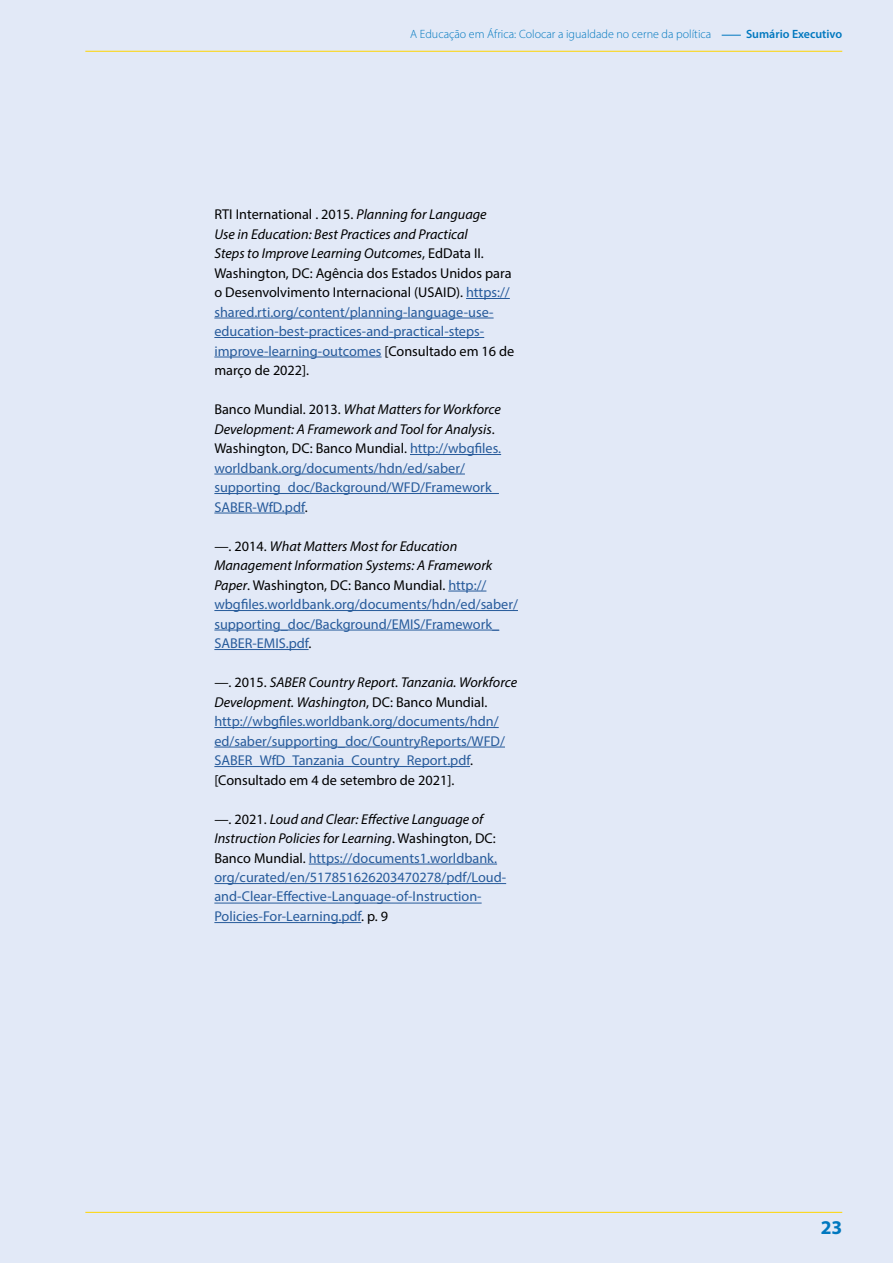
<style>
.page{position:relative;width:893px;height:1263px;background:#e2e9f7}
.page>*{position:absolute;margin:0;border:0;box-sizing:border-box;transform-origin:0 0}
.t1{font:700 19.5px "Myriad Pro";color:#0078bf}
.t2{font:14.25px/19.5px "Myriad Pro";color:#275b9b}
.t3{font:14.25px/19.5px "Myriad Pro";color:#000}
.t4{font:300 12px "Myriad Pro";color:#0078bf}
.t5{font:600 12px "Myriad Pro";color:#0078bf}
.s1{font-style:italic}
.s2{color:#275b9b}
.s3{color:#000}
.s4{font-style:italic;color:#000}
</style>
<div class="page">
<hr style="left:466px;top:298px;width:44px;height:1px;background:#275b9b">
<hr style="left:214px;top:318px;width:280px;height:1px;background:#275b9b">
<hr style="left:214px;top:337px;width:270px;height:1px;background:#275b9b">
<hr style="left:214px;top:357px;width:167px;height:1px;background:#275b9b">
<hr style="left:410px;top:454px;width:91px;height:1px;background:#275b9b">
<hr style="left:214px;top:474px;width:251px;height:1px;background:#275b9b">
<hr style="left:214px;top:493px;width:285px;height:1px;background:#275b9b">
<hr style="left:214px;top:513px;width:91px;height:1px;background:#275b9b">
<hr style="left:448px;top:591px;width:38px;height:1px;background:#275b9b">
<hr style="left:214px;top:610px;width:304px;height:1px;background:#275b9b">
<hr style="left:214px;top:630px;width:285px;height:1px;background:#275b9b">
<hr style="left:214px;top:649px;width:95px;height:1px;background:#275b9b">
<hr style="left:214px;top:727px;width:285px;height:1px;background:#275b9b">
<hr style="left:214px;top:747px;width:291px;height:1px;background:#275b9b">
<hr style="left:214px;top:766px;width:256px;height:1px;background:#275b9b">
<hr style="left:309px;top:864px;width:188px;height:1px;background:#275b9b">
<hr style="left:214px;top:883px;width:292px;height:1px;background:#275b9b">
<hr style="left:214px;top:903px;width:268px;height:1px;background:#275b9b">
<hr style="left:214px;top:922px;width:147px;height:1px;background:#275b9b">
<hr style="left:85px;top:1212px;width:757px;height:1px;background:#ffd500">
<svg style="left:722px;top:35px;width:19px;height:1px"></svg>
<hr style="left:85px;top:51px;width:757px;height:1px;background:#ffd500">
<p class="t4" style="left:410px;top:27px;width:303px">A Educação em África: Colocar a igualdade no cerne da política</p>
<p class="t5" style="left:746px;top:27px;width:98px">Sumário Executivo</p>
<p class="t3" style="left:214px;top:204px;width:302px">RTI International . 2015. <span class="s1">Planning for Language<br>Use in Education: Best Practices and Practical<br>Steps to Improve Learning Outcomes</span>, EdData II.<br>Washington, DC: Agência dos Estados Unidos para o Desenvolvimento Internacional (USAID). <span class="s2">https:// shared.rti.org/content/planning-language-use&shy;education-best-practices-and-practical-steps&shy;improve-learning-outcomes</span> [Consultado em 16 de março de 2022].</p>
<p class="t2" style="left:214px;top:399px;width:288px"><span class="s3">Banco Mundial. 2013.</span> <span class="s4">What Matters for Workforce Development: A Framework and Tool for Analysis</span><span class="s3">.<br>Washington, DC: Banco Mundial.</span> http://wbgfiles. worldbank.org/documents/hdn/ed/saber/ supporting_doc/Background/WFD/Framework_ SABER-WfD.pdf<span class="s3">.</span></p>
<p class="t2" style="left:214px;top:536px;width:305px"><span class="s3">—. 2014.</span> <span class="s4">What Matters Most for Education Management Information Systems: A Framework Paper</span><span class="s3">. Washington, DC: Banco Mundial.</span> http:// wbgfiles.worldbank.org/documents/hdn/ed/saber/ supporting_doc/Background/EMIS/Framework_ SABER-EMIS.pdf<span class="s3">.</span></p>
<p class="t2" style="left:214px;top:672px;width:304px"><span class="s3">—. 2015.</span> <span class="s4">SABER Country Report. Tanzania. Workforce Development. Washington</span><span class="s3">, DC: Banco Mundial. </span>http://wbgfiles.worldbank.org/documents/hdn/ ed/saber/supporting_doc/CountryReports/WFD/ SABER_WfD_Tanzania_Country_Report.pdf<span class="s3">. [Consultado em 4 de setembro de 2021].</span></p>
<p class="t2" style="left:214px;top:809px;width:293px"><span class="s3">—. 2021.</span> <span class="s4">Loud and Clear: Effective Language of Instruction Policies for Learning</span><span class="s3">. Washington, DC:<br>Banco Mundial.</span> https://documents1.worldbank. org/curated/en/517851626203470278/pdf/Loud&shy;and-Clear-Effective-Language-of-Instruction-Policies-For-Learning.pdf<span class="s3">. p. 9</span></p>
<h1 class="t1" style="left:821px;top:1215px;width:23px">23</h1>
</div>
